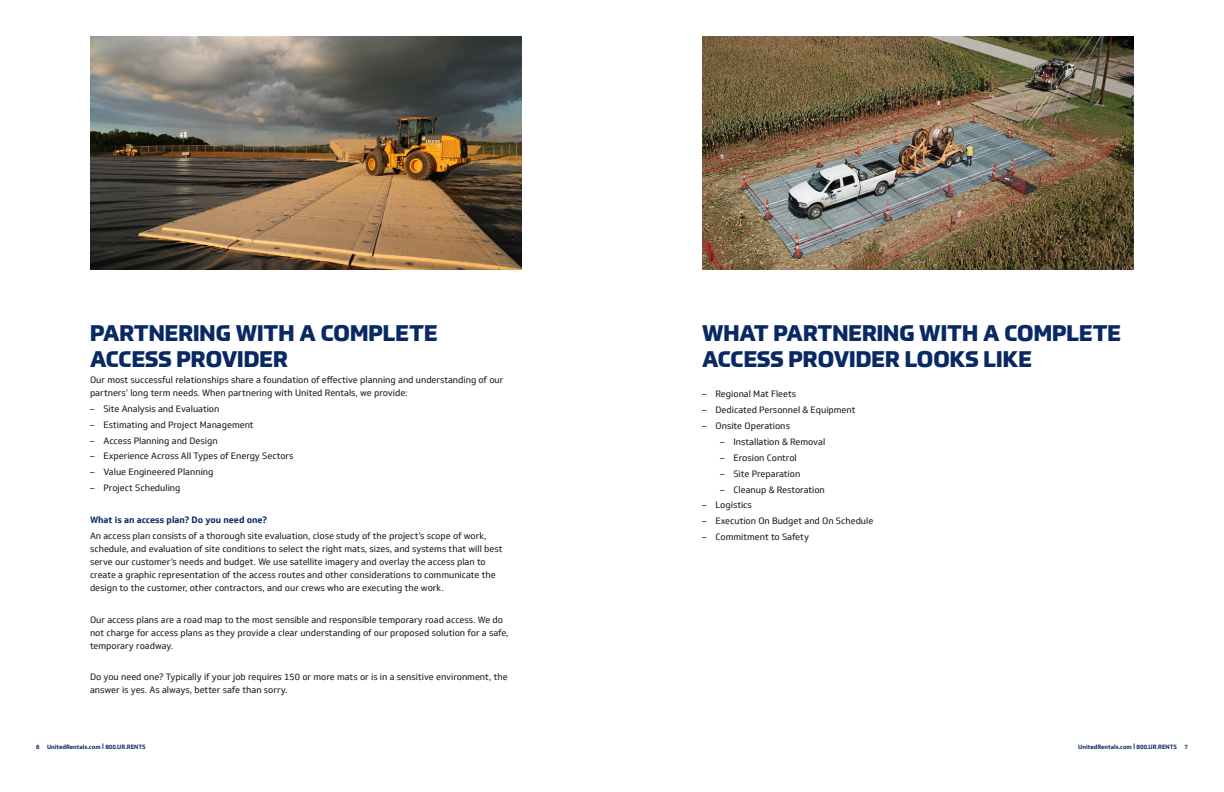
<style>
.page{position:relative;width:1224px;height:792px;background:#fff}
.page>*{position:absolute;margin:0;border:0;box-sizing:border-box;transform-origin:0 0}
.t1{font:800 22px/26px "Prometo";color:#092964}
.t2{font:9px/13px "Soleto";color:#231f20}
.t3{font:700 9px "Soleto";color:#092964}
.t4{font:700 6px "Soleto";color:#092964}
</style>
<div class="page">
<img style="left:90px;top:36px;width:432px;height:234px">
<img style="left:702px;top:36px;width:432px;height:234px">
<p class="t1" style="left:90px;top:320px;width:349px">PARTNERING WITH A COMPLETE<br>ACCESS PROVIDER</p>
<p class="t2" style="left:90px;top:373px;width:415px">Our most successful relationships share a foundation of effective planning and understanding of our partners’ long term needs. When partnering with United Rentals, we provide:</p>
<p class="t2" style="left:90px;top:402px;width:131px">– Site Analysis and Evaluation</p>
<p class="t2" style="left:90px;top:418px;width:165px">– Estimating and Project Management</p>
<p class="t2" style="left:90px;top:434px;width:129px">– Access Planning and Design</p>
<p class="t2" style="left:90px;top:450px;width:205px">– Experience Across All Types of Energy Sectors</p>
<p class="t2" style="left:90px;top:466px;width:125px">– Value Engineered Planning</p>
<p class="t2" style="left:90px;top:482px;width:92px">– Project Scheduling</p>
<p class="t3" style="left:90px;top:514px;width:179px">What is an access plan? Do you need one?</p>
<p class="t2" style="left:90px;top:529px;width:414px">An access plan consists of a thorough site evaluation, close study of the project’s scope of work, schedule, and evaluation of site conditions to select the right mats, sizes, and systems that will best serve our customer’s needs and budget. We use satellite imagery and overlay the access plan to create a graphic representation of the access routes and other considerations to communicate the design to the customer, other contractors, and our crews who are executing the work.</p>
<p class="t2" style="left:90px;top:613px;width:420px">Our access plans are a road map to the most sensible and responsible temporary road access. We do not charge for access plans as they provide a clear understanding of our proposed solution for a safe, temporary roadway.</p>
<p class="t2" style="left:90px;top:671px;width:419px">Do you need one? Typically if your job requires 150 or more mats or is in a sensitive environment, the answer is yes. As always, better safe than sorry.</p>
<p class="t1" style="left:702px;top:320px;width:421px">WHAT PARTNERING WITH A COMPLETE<br>ACCESS PROVIDER LOOKS LIKE</p>
<p class="t2" style="left:702px;top:388px;width:96px">– Regional Mat Fleets</p>
<p class="t2" style="left:702px;top:404px;width:155px">– Dedicated Personnel &amp; Equipment</p>
<p class="t2" style="left:702px;top:419px;width:90px">– Onsite Operations</p>
<p class="t2" style="left:720px;top:435px;width:107px">– Installation &amp; Removal</p>
<p class="t2" style="left:720px;top:451px;width:78px">– Erosion Control</p>
<p class="t2" style="left:720px;top:467px;width:82px">– Site Preparation</p>
<p class="t2" style="left:720px;top:483px;width:106px">– Cleanup &amp; Restoration</p>
<p class="t2" style="left:702px;top:499px;width:52px">– Logistics</p>
<p class="t2" style="left:702px;top:515px;width:173px">– Execution On Budget and On Schedule</p>
<p class="t2" style="left:702px;top:531px;width:109px">– Commitment to Safety</p>
<p class="t4" style="left:36px;top:743px;width:5px">6</p>
<p class="t4" style="left:47px;top:743px;width:100px">UnitedRentals.com | 800.UR.RENTS</p>
<p class="t4" style="left:1078px;top:743px;width:100px">UnitedRentals.com | 800.UR.RENTS</p>
<p class="t4" style="left:1184px;top:743px;width:5px">7</p>
</div>
